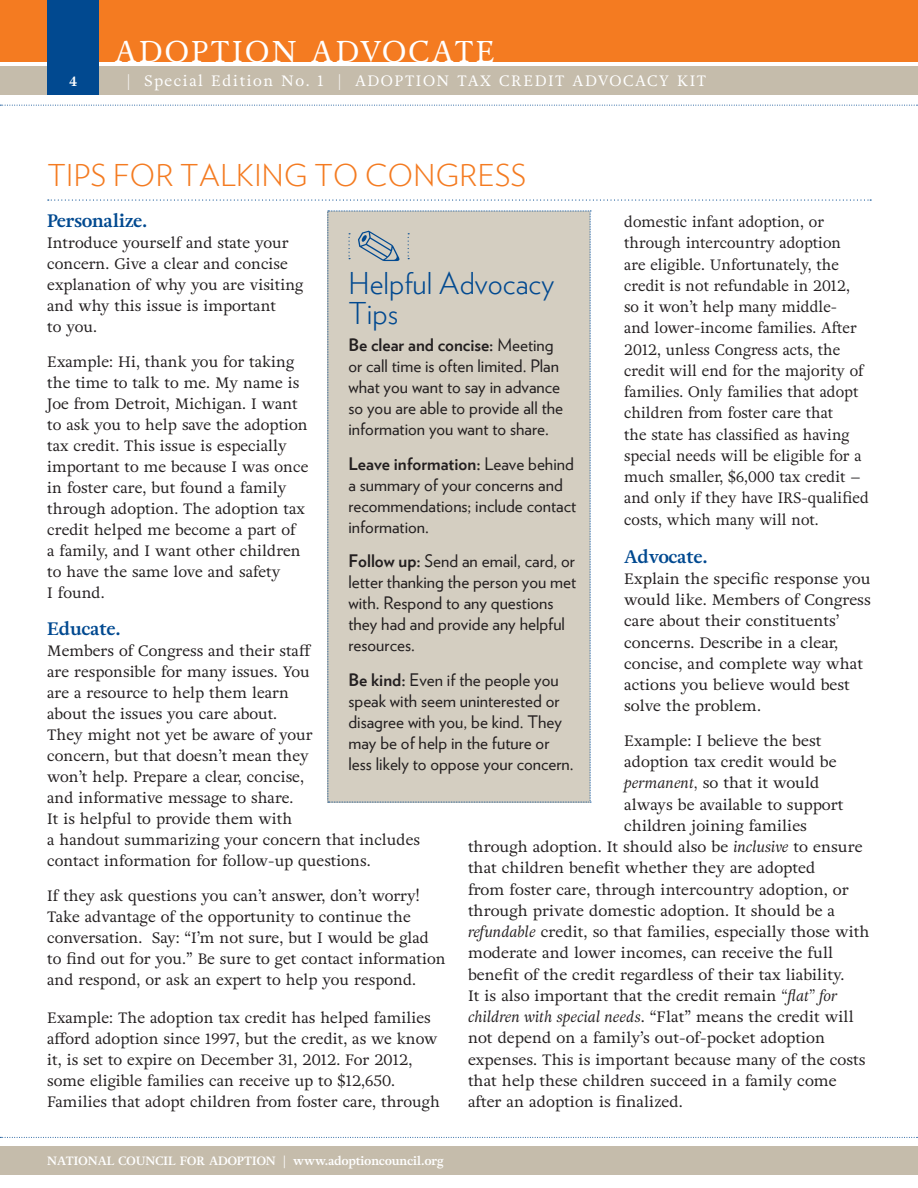
<style>
.page{position:relative;width:918px;height:1188px;background:#fff}
.page>*{position:absolute;margin:0;border:0;box-sizing:border-box;transform-origin:0 0}
.Subhead_-_ORANGE_wit{font:300 30px "Verlag";letter-spacing:.015em;color:#f47b21}
.Body_Text{font:300 30px/30px "Verlag";color:#014990}
.t1{font:30px "Adriane Text";letter-spacing:.07em;color:#fff}
.text{font:700 18px "Adriane Text";color:#014990}
.Body_Text-2{font:17.25px/21px "Verlag";color:#231f20}
.Body_Text-3{font:15px/21px "Adriane Text";color:#231f20}
.text-2{font:15px/21px "Adriane Text";color:#231f20}
.t2{font:15px "Adriane Text";letter-spacing:.1em;color:#fff}
.t3{font:700 13.5px "Adriane Text";color:#fff}
.t4{font:700 12px "Adriane Text";color:#fff}
.s1{font-style:italic}
.s2{font-weight:700}
</style>
<div class="page">
<div style="left:0;top:0;width:918px;height:62px;background:#f47b21"></div>
<div style="left:0;top:66px;width:918px;height:29px;background:#c5bcab"></div>
<div style="left:0;top:1146px;width:918px;height:28px;background:#c5bcab"></div>
<svg style="left:0;top:105px;width:918px;height:1px"></svg>
<svg style="left:0;top:1137px;width:918px;height:1px"></svg>
<div style="left:47px;top:0;width:52px;height:94px;background:#014990"></div>
<svg style="left:48px;top:199px;width:823px;height:2px"></svg>
<div style="left:328px;top:211px;width:263px;height:592px;background:#d4cec1"></div>
<p class="t3" style="left:69px;top:73px;width:10px">4</p>
<h1 class="t1" style="left:115px;top:33px;width:382px">ADOPTION ADVOCATE</h1>
<p class="t2" style="left:128px;top:72px;width:580px">| Special Edition No. 1 | ADOPTION TAX CREDIT ADVOCACY KIT</p>
<p class="Subhead_-_ORANGE_wit" style="left:47px;top:153px;width:481px">TIPS FOR TALKING TO CONGRESS</p>
<p class="text" style="left:47px;top:210px;width:102px">Personalize.</p>
<p class="text-2" style="left:47px;top:233px;width:258px">Introduce yourself and state your concern. Give a clear and concise explanation of why you are visiting and why this issue is important<br>to you.</p>
<p class="Body_Text-3" style="left:47px;top:351px;width:263px">Example: Hi, thank you for taking the time to talk to me. My name is<br>Joe from Detroit, Michigan. I want to ask you to help save the adoption tax credit. This issue is especially important to me because I was once in foster care, but found a family through adoption. The adoption tax credit helped me become a part of<br>a family, and I want other children to have the same love and safety<br>I found.</p>
<p class="text" style="left:47px;top:618px;width:75px">Educate.</p>
<p class="text-2" style="left:47px;top:641px;width:374px">Members of Congress and their staff<br>are responsible for many issues. You<br>are a resource to help them learn<br>about the issues you care about.<br>They might not yet be aware of your<br>concern, but that doesn’t mean they<br>won’t help. Prepare a clear, concise,<br>and informative message to share.<br>It is helpful to provide them with<br>a handout summarizing your concern that includes contact information for follow-up questions.</p>
<p class="Body_Text-3" style="left:47px;top:885px;width:400px">If they ask questions you can’t answer, don’t worry!<br>Take advantage of the opportunity to continue the conversation. Say: “I’m not sure, but I would be glad to find out for you.” Be sure to get contact information and respond, or ask an expert to help you respond.</p>
<p class="Body_Text-3" style="left:47px;top:1007px;width:394px">Example: The adoption tax credit has helped families afford adoption since 1997, but the credit, as we know it, is set to expire on December 31, 2012. For 2012, some eligible families can receive up to $12,650.<br>Families that adopt children from foster care, through</p>
<p class="Body_Text-3" style="left:624px;top:212px;width:246px">domestic infant adoption, or through intercountry adoption<br>are eligible. Unfortunately, the credit is not refundable in 2012,<br>so it won’t help many middle-<br>and lower-income families. After<br>2012, unless Congress acts, the credit will end for the majority of families. Only families that adopt children from foster care that<br>the state has classified as having special needs will be eligible for a much smaller, $6,000 tax credit – and only if they have IRS-qualified costs, which many will not.</p>
<p class="text" style="left:624px;top:545px;width:85px">Advocate.</p>
<p class="text-2" style="left:624px;top:568px;width:248px">Explain the specific response you would like. Members of Congress care about their constituents’ concerns. Describe in a clear, concise, and complete way what actions you believe would best solve the problem.</p>
<p class="Body_Text-3" style="left:624px;top:730px;width:199px">Example: I believe the best</p>
<p class="Body_Text-3" style="left:624px;top:752px;width:214px">adoption tax credit would be</p>
<p class="Body_Text-3" style="left:624px;top:773px;width:197px"><span class="s1">permanent,</span> so that it would</p>
<p class="Body_Text-3" style="left:624px;top:794px;width:221px">always be available to support</p>
<p class="Body_Text-3" style="left:624px;top:815px;width:184px">children joining families</p>
<p class="Body_Text-3" style="left:468px;top:837px;width:396px">through adoption. It should also be <span class="s1">inclusive</span> to ensure</p>
<p class="Body_Text-3" style="left:468px;top:858px;width:349px">that children benefit whether they are adopted</p>
<p class="Body_Text-3" style="left:468px;top:879px;width:382px">from foster care, through intercountry adoption, or</p>
<p class="Body_Text-3" style="left:468px;top:900px;width:369px">through private domestic adoption. It should be a</p>
<p class="Body_Text-3" style="left:468px;top:922px;width:403px"><span class="s1">refundable</span> credit, so that families, especially those with</p>
<p class="Body_Text-3" style="left:468px;top:943px;width:367px">moderate and lower incomes, can receive the full</p>
<p class="Body_Text-3" style="left:468px;top:964px;width:378px">benefit of the credit regardless of their tax liability.</p>
<p class="Body_Text-3" style="left:468px;top:985px;width:371px">It is also important that the credit remain <span class="s1">“flat” for</span></p>
<p class="Body_Text-3" style="left:468px;top:1007px;width:387px"><span class="s1">children with special needs</span>. “Flat” means the credit will</p>
<p class="Body_Text-3" style="left:468px;top:1028px;width:359px">not depend on a family’s out-of-pocket adoption</p>
<p class="Body_Text-3" style="left:468px;top:1049px;width:399px">expenses. This is important because many of the costs</p>
<p class="Body_Text-3" style="left:468px;top:1070px;width:370px">that help these children succeed in a family come</p>
<p class="Body_Text-3" style="left:468px;top:1091px;width:216px">after an adoption is finalized.</p>
<p class="Body_Text" style="left:349px;top:266px;width:207px">Helpful Advocacy<br>Tips</p>
<p class="Body_Text-2" style="left:349px;top:334px;width:216px"><span class="s2">Be clear and concise:</span> Meeting or call time is often limited. Plan what you want to say in advance so you are able to provide all the information you want to share.</p>
<p class="Body_Text-2" style="left:349px;top:452px;width:229px"><span class="s2">Leave information:</span> Leave behind a summary of your concerns and recommendations; include contact information.</p>
<p class="Body_Text-2" style="left:349px;top:550px;width:229px"><span class="s2">Follow up:</span> Send an email, card, or letter thanking the person you met with. Respond to any questions they had and provide any helpful resources.</p>
<p class="Body_Text-2" style="left:349px;top:668px;width:227px"><span class="s2">Be kind:</span> Even if the people you speak with seem uninterested or disagree with you, be kind. They may be of help in the future or less likely to oppose your concern.</p>
<p class="t4" style="left:47px;top:1153px;width:398px">NATIONAL COUNCIL FOR ADOPTION | www.adoptioncouncil.org</p>
</div>
